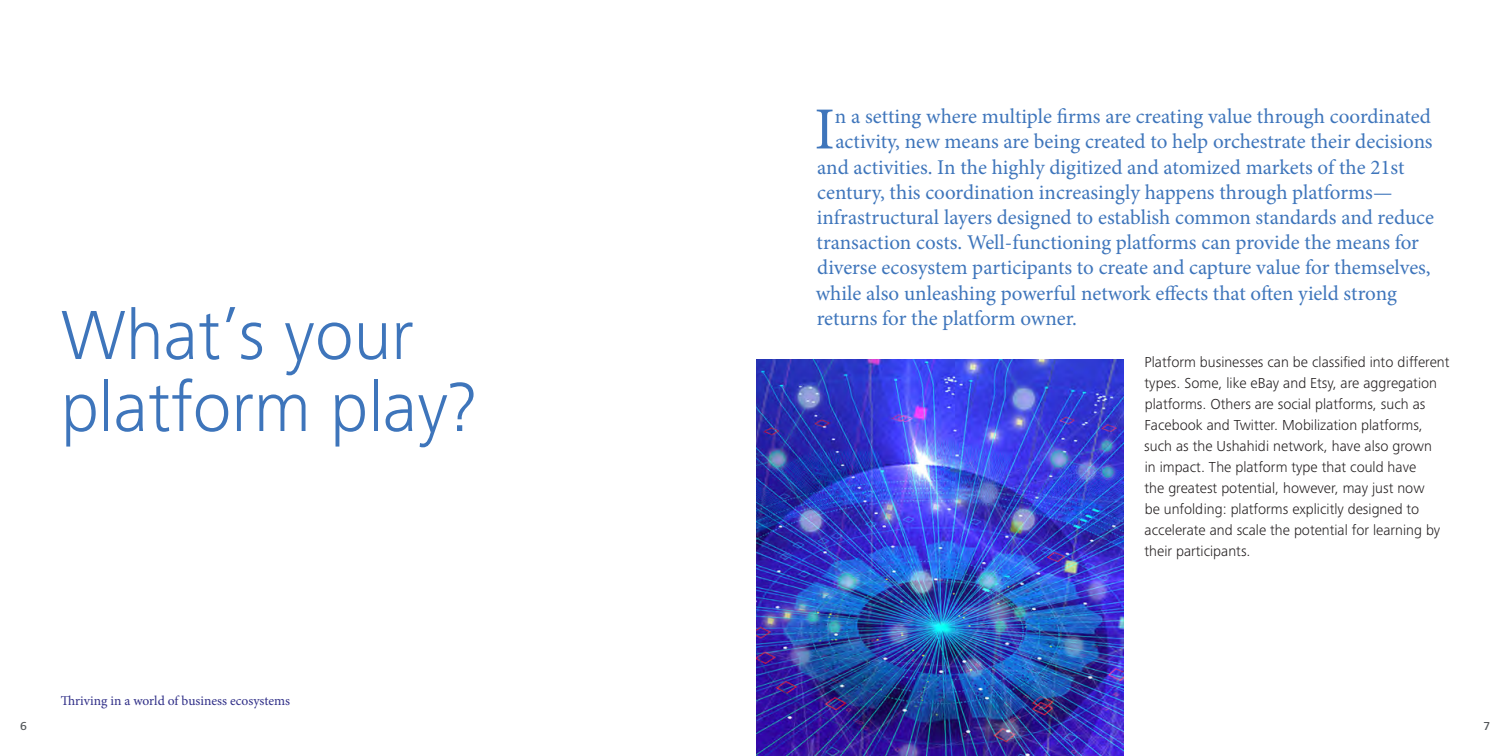
<style>
.page{position:relative;width:1512px;height:756px;background:#fff}
.page>*{position:absolute;margin:0;border:0;box-sizing:border-box;transform-origin:0 0}
.heading1{font:300 72px/72px "Frutiger Next Pro";color:#3e75bb}
.Body_copy__8_5_12pt{font:59.7px "Minion Pro";color:#3e75bb}
.Body_copy__8_5_12pt-2{font:21px "Minion Pro";color:#3e75bb}
.Body_copy__8_5_12pt-3{font:300 15px/21px "Frutiger Next Pro";color:#231f20}
.t1{font:13.5px "Minion Pro";color:#2f2e87}
.t2{font:500 12px "Frutiger Next Pro";color:#525659}
</style>
<div class="page">
<img style="left:756px;top:360px;width:368px;height:396px">
<p class="heading1" style="left:61px;top:299px;width:417px">What’s your platform play?</p>
<p class="t1" style="left:61px;top:692px;width:231px">Thriving in a world of business ecosystems</p>
<p class="Body_copy__8_5_12pt" style="left:814px;top:89px;width:22px">I</p>
<p class="Body_copy__8_5_12pt-2" style="left:835px;top:102px;width:598px">n a setting where multiple firms are creating value through coordinated</p>
<p class="Body_copy__8_5_12pt-2" style="left:835px;top:128px;width:599px">activity, new means are being created to help orchestrate their decisions</p>
<p class="Body_copy__8_5_12pt-2" style="left:817px;top:153px;width:589px">and activities. In the highly digitized and atomized markets of the 21st</p>
<p class="Body_copy__8_5_12pt-2" style="left:817px;top:178px;width:577px">century, this coordination increasingly happens through platforms—</p>
<p class="Body_copy__8_5_12pt-2" style="left:817px;top:203px;width:619px">infrastructural layers designed to establish common standards and reduce</p>
<p class="Body_copy__8_5_12pt-2" style="left:817px;top:228px;width:604px">transaction costs. Well-functioning platforms can provide the means for</p>
<p class="Body_copy__8_5_12pt-2" style="left:817px;top:254px;width:615px">diverse ecosystem participants to create and capture value for themselves,</p>
<p class="Body_copy__8_5_12pt-2" style="left:816px;top:279px;width:583px">while also unleashing powerful network effects that often yield strong</p>
<p class="Body_copy__8_5_12pt-2" style="left:817px;top:304px;width:262px">returns for the platform owner.</p>
<p class="Body_copy__8_5_12pt-3" style="left:1144px;top:351px;width:307px">Platform businesses can be classified into different types. Some, like eBay and Etsy, are aggregation platforms. Others are social platforms, such as Facebook and Twitter. Mobilization platforms, such as the Ushahidi network, have also grown<br>in impact. The platform type that could have<br>the greatest potential, however, may just now<br>be unfolding: platforms explicitly designed to accelerate and scale the potential for learning by their participants.</p>
<p class="t2" style="left:20px;top:719px;width:8px">6</p>
<p class="t2" style="left:1484px;top:719px;width:8px">7</p>
</div>
